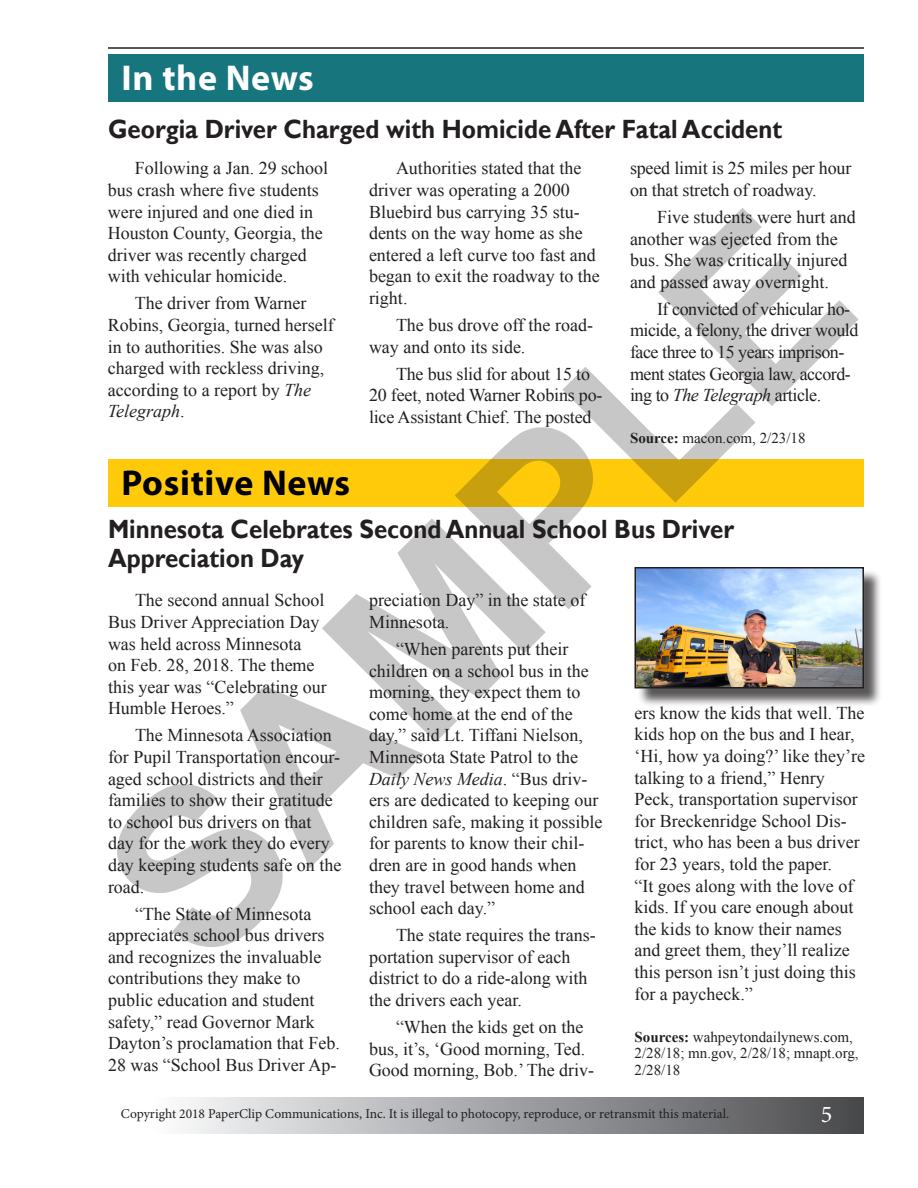
<style>
.page{position:relative;width:918px;height:1188px;background:#fff}
.page>*{position:absolute;margin:0;border:0;box-sizing:border-box;transform-origin:0 0}
.t1{font:700 225px "Arial";color:#231f20}
.Section_Header_White{font:700 36px "Myriad Pro";letter-spacing:.02em;color:#000}
.Section_Header_White-2{font:700 36px "Myriad Pro";letter-spacing:.02em;color:#fff}
.Article_Titles{font:700 26.4px/28.8px "Gill Sans";color:#231f20;scale:.91 1}
.t2{font:24px "Minion Pro";color:#fff}
.Body{font:18px/21.6px "Times New Roman";color:#231f20}
.Body-2{font:18px/21.6px "Times New Roman";letter-spacing:-.025em;color:#231f20}
.Source{font:15px/16.5px "Times New Roman";color:#231f20}
.t3{font:13.5px "Minion Pro";color:#231f20}
.s1{font-style:italic}
.s2{font-weight:700}
</style>
<div class="page">
<div style="left:108px;top:1097px;width:756px;height:36px;background:linear-gradient(to right,#fff,#484a4d)"></div>
<hr style="left:108px;top:47px;width:756px;height:2px;background:#231f20">
<div style="left:108px;top:54px;width:756px;height:48px;background:#17757e"></div>
<div style="left:637px;top:569px;width:245px;height:138px;background:#231f20;opacity:.75"></div>
<img style="left:637px;top:570px;width:224px;height:115px">
<div style="left:634px;top:567px;width:230px;height:121px;border:2px solid #231f20"></div>
<div style="left:108px;top:459px;width:756px;height:48px;background:#feca0a"></div>
<p class="Section_Header_White-2" style="left:122px;top:54px;width:194px">In the News</p>
<p class="Article_Titles" style="left:108px;top:115px;width:742px">Georgia Driver Charged with Homicide After Fatal Accident</p>
<p class="Body" style="left:108px;top:157px;width:222px;text-indent:27px">Following a Jan. 29 school bus crash where five students were injured and one died in<br>Houston County, Georgia, the driver was recently charged with vehicular homicide.</p>
<p class="Body" style="left:108px;top:292px;width:228px;text-indent:27px">The driver from Warner<br>Robins, Georgia, turned herself in to authorities. She was also charged with reckless driving, according to a report by <span class="s1">The<br>Telegraph</span>.</p>
<p class="Body" style="left:369px;top:157px;width:232px;text-indent:27px">Authorities stated that the driver was operating a 2000<br>Bluebird bus carrying 35 stu&shy;dents on the way home as she entered a left curve too fast and began to exit the roadway to the right.</p>
<p class="Body" style="left:369px;top:314px;width:226px;text-indent:27px">The bus drove off the road&shy;way and onto its side.</p>
<p class="Body" style="left:369px;top:363px;width:235px;text-indent:27px">The bus slid for about 15 to<br>20 feet, noted Warner Robins po&shy;lice Assistant Chief. The posted</p>
<p class="Body" style="left:630px;top:157px;width:223px">speed limit is 25 miles per hour on that stretch of roadway.</p>
<p class="Body" style="left:630px;top:206px;width:227px;text-indent:27px">Five students were hurt and another was ejected from the bus. She was critically injured and passed away overnight.</p>
<p class="Body-2" style="left:630px;top:298px;width:230px;text-indent:27px">If convicted of vehicular ho&shy;micide, a felony, the driver would face three to 15 years imprison&shy;ment states Georgia law, accord&shy;ing to <span class="s1">The Telegraph</span> article.</p>
<p class="Source" style="left:630px;top:430px;width:177px"><span class="s2">Source:</span> macon.com, 2/23/18</p>
<h1 class="t1" style="left:42px;top:813px;width:939px;rotate:-45deg">SAMPLE</h1>
<p class="Section_Header_White" style="left:122px;top:459px;width:230px">Positive News</p>
<p class="Article_Titles" style="left:108px;top:516px;width:690px">Minnesota Celebrates Second Annual School Bus Driver<br>Appreciation Day</p>
<p class="Body" style="left:108px;top:589px;width:220px;text-indent:27px">The second annual School<br>Bus Driver Appreciation Day was held across Minnesota<br>on Feb. 28, 2018. The theme this year was “Celebrating our<br>Humble Heroes.”</p>
<p class="Body" style="left:108px;top:724px;width:235px;text-indent:27px">The Minnesota Association for Pupil Transportation encour&shy;aged school districts and their families to show their gratitude to school bus drivers on that day for the work they do every day keeping students safe on the road.</p>
<p class="Body" style="left:108px;top:903px;width:233px;text-indent:27px">“The State of Minnesota appreciates school bus drivers and recognizes the invaluable contributions they make to public education and student safety,” read Governor Mark<br>Dayton’s proclamation that Feb.<br>28 was “School Bus Driver Ap-</p>
<p class="Body" style="left:369px;top:589px;width:218px">preciation Day” in the state of<br>Minnesota.</p>
<p class="Body" style="left:369px;top:638px;width:235px;text-indent:27px">“When parents put their children on a school bus in the morning, they expect them to come home at the end of the day,” said Lt. Tiffani Nielson,<br>Minnesota State Patrol to the<br><span class="s1">Daily News Media</span>. “Bus driv&shy;ers are dedicated to keeping our children safe, making it possible for parents to know their chil&shy;dren are in good hands when they travel between home and school each day.”</p>
<p class="Body" style="left:369px;top:924px;width:228px;text-indent:27px">The state requires the trans&shy;portation supervisor of each district to do a ride-along with the drivers each year.</p>
<p class="Body" style="left:369px;top:1016px;width:227px;text-indent:27px">“When the kids get on the bus, it’s, ‘Good morning, Ted.<br>Good morning, Bob.’ The driv-</p>
<p class="Body" style="left:634px;top:702px;width:232px">ers know the kids that well. The kids hop on the bus and I hear, ‘Hi, how ya doing?’ like they’re talking to a friend,” Henry<br>Peck, transportation supervisor for Breckenridge School Dis&shy;trict, who has been a bus driver for 23 years, told the paper.<br>“It goes along with the love of kids. If you care enough about the kids to know their names and greet them, they’ll realize this person isn’t just doing this for a paycheck.”</p>
<p class="Source" style="left:634px;top:1028px;width:226px"><span class="s2">Sources:</span> wahpeytondailynews.com,<br>2/28/18; mn.gov, 2/28/18; mnapt.org,<br>2/28/18</p>
<p class="t3" style="left:121px;top:1104px;width:610px">Copyright 2018 PaperClip Communications, Inc. It is illegal to photocopy, reproduce, or retransmit this material.</p>
<h3 class="t2" style="left:821px;top:1099px;width:13px">5</h3>
</div>
